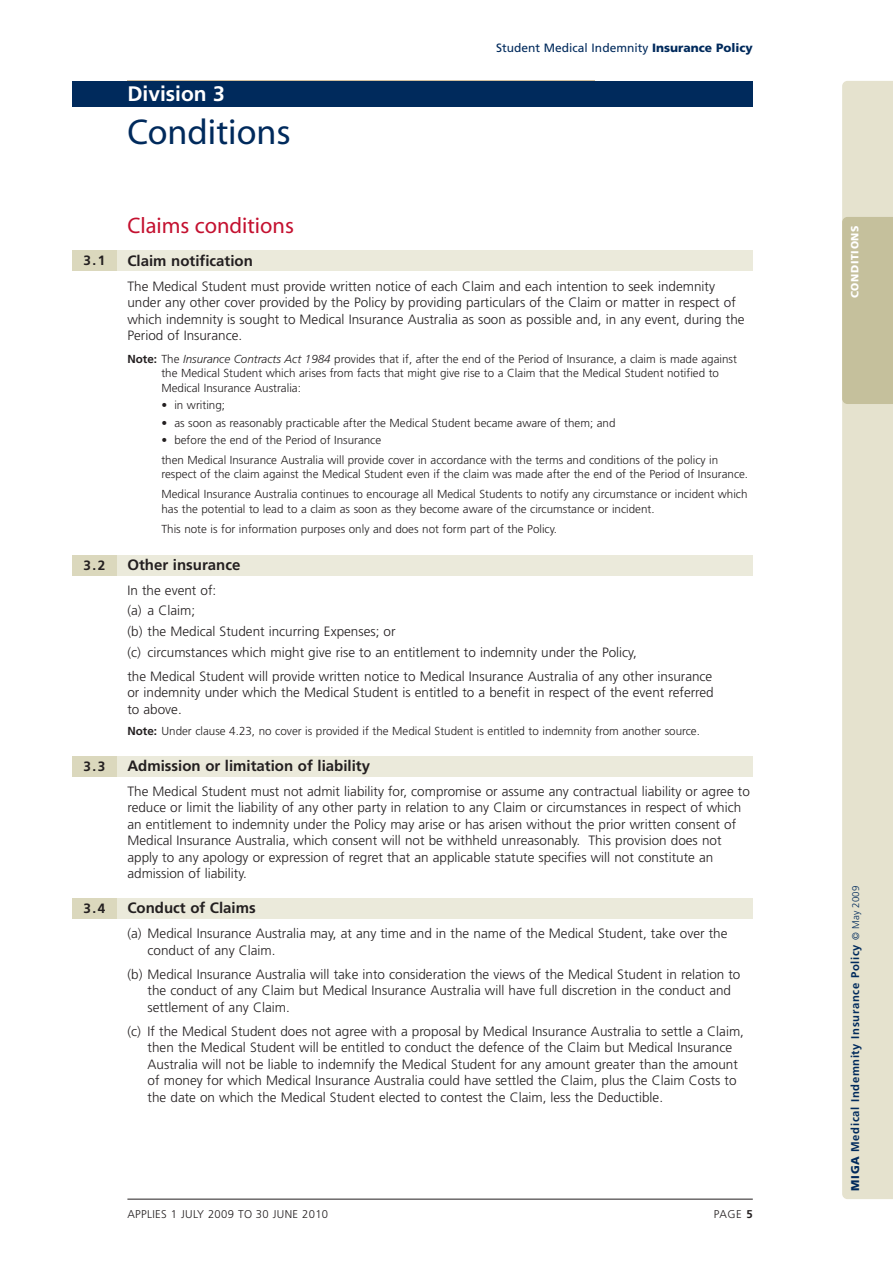
<style>
.page{position:relative;width:893px;height:1263px;background:#fff}
.page>*{position:absolute;margin:0;border:0;box-sizing:border-box;transform-origin:0 0}
.t1{font:36px "Myriad";color:#002a5c}
.t2{font:22.5px "Myriad";color:#c41130}
.t3{font:700 21px "Frutiger";color:#fff}
.t4{font:700 15px "Frutiger";color:#231f20}
.t5{font:300 13.5px/16.5px "Frutiger";color:#231f20}
.t6{font:700 13.5px "Frutiger";color:#231f20}
.t7{font:12px "Frutiger";color:#002a5c}
.t8{font:300 11.7px/14.2px "Frutiger";color:#231f20}
.t9{font:700 11.25px "Frutiger";letter-spacing:.055em;color:#002a5c}
.t10{font:300 11.25px "Frutiger";letter-spacing:.03em;color:#231f20}
.t11{font:900 10.5px "Frutiger";letter-spacing:.06em;color:#fff}
.s1{font-weight:900}
.s2{font-weight:700}
.s3{font-style:italic}
.s4{font-weight:300;font-size:9.75px}
</style>
<div class="page">
<hr style="left:127px;top:1199px;width:625px;height:1px;background:#231f20">
<div style="left:842px;top:81px;width:50px;height:1118px;background:#e5e2ce"></div>
<div style="left:842px;top:217px;width:50px;height:187px;background:#c5c09c"></div>
<div style="left:72px;top:756px;width:680px;height:21px;background:#ebeadb"></div>
<div style="left:72px;top:756px;width:45px;height:21px;background:#dbd8bd"></div>
<div style="left:72px;top:251px;width:680px;height:20px;background:#ebeadb"></div>
<div style="left:72px;top:555px;width:680px;height:20px;background:#ebeadb"></div>
<div style="left:72px;top:898px;width:680px;height:21px;background:#ebeadb"></div>
<div style="left:72px;top:251px;width:45px;height:20px;background:#dbd8bd"></div>
<div style="left:72px;top:555px;width:45px;height:20px;background:#dbd8bd"></div>
<div style="left:72px;top:898px;width:45px;height:21px;background:#dbd8bd"></div>
<div style="left:72px;top:81px;width:680px;height:25px;background:#002a5c"></div>
<h3 class="t3" style="left:127px;top:85px;width:99px">Division 3</h3>
<h1 class="t1" style="left:127px;top:119px;width:165px">Conditions</h1>
<p class="t7" style="left:496px;top:43px;width:258px">Student Medical Indemnity <span class="s1">Insurance Policy</span></p>
<p class="t6" style="left:84px;top:255px;width:23px">3.1</p>
<p class="t6" style="left:84px;top:560px;width:23px">3.2</p>
<p class="t6" style="left:84px;top:761px;width:23px">3.3</p>
<p class="t6" style="left:84px;top:903px;width:23px">3.4</p>
<h2 class="t2" style="left:127px;top:217px;width:168px">Claims conditions</h2>
<p class="t4" style="left:127px;top:255px;width:127px">Claim notification</p>
<p class="t5" style="left:127px;top:279px;width:618px">The Medical Student must provide written notice of each Claim and each intention to seek indemnity under any other cover provided by the Policy by providing particulars of the Claim or matter in respect of which indemnity is sought to Medical Insurance Australia as soon as possible and, in any event, during the Period of Insurance.</p>
<p class="t8" style="left:161px;top:353px;width:577px;text-indent:-34px"><span class="s2">Note:</span> The <span class="s3">Insurance Contracts Act 1984</span> provides that if, after the end of the Period of Insurance, a claim is made against the Medical Student which arises from facts that might give rise to a Claim that the Medical Student notified to<br>Medical Insurance Australia:</p>
<p class="t8" style="left:161px;top:399px;width:65px">• in writing;</p>
<p class="t8" style="left:161px;top:416px;width:455px">• as soon as reasonably practicable after the Medical Student became aware of them; and</p>
<p class="t8" style="left:161px;top:431px;width:558px;line-height:19.5px">• before the end of the Period of Insurance<br>then Medical Insurance Australia will provide cover in accordance with the terms and conditions of the policy in</p>
<p class="t8" style="left:161px;top:464px;width:588px;line-height:20.7px">respect of the claim against the Medical Student even if the claim was made after the end of the Period of Insurance.<br>Medical Insurance Australia continues to encourage all Medical Students to notify any circumstance or incident which</p>
<p class="t8" style="left:161px;top:499px;width:494px;line-height:20.7px">has the potential to lead to a claim as soon as they become aware of the circumstance or incident.<br>This note is for information purposes only and does not form part of the Policy.</p>
<p class="t4" style="left:127px;top:558px;width:114px">Other insurance</p>
<p class="t5" style="left:127px;top:581px;width:511px;line-height:20.7px">In the event of:<br>(a) a Claim;<br>(b) the Medical Student incurring Expenses; or<br>(c) circumstances which might give rise to an entitlement to indemnity under the Policy,</p>
<p class="t5" style="left:127px;top:669px;width:588px;text-align:justify">the Medical Student will provide written notice to Medical Insurance Australia of any other insurance or indemnity under which the Medical Student is entitled to a benefit in respect of the event referred to above.</p>
<p class="t8" style="left:127px;top:725px;width:574px"><span class="s2">Note:</span> Under clause 4.23, no cover is provided if the Medical Student is entitled to indemnity from another source.</p>
<p class="t4" style="left:127px;top:759px;width:244px">Admission or limitation of liability</p>
<p class="t5" style="left:127px;top:784px;width:624px">The Medical Student must not admit liability for, compromise or assume any contractual liability or agree to reduce or limit the liability of any other party in relation to any Claim or circumstances in respect of which an entitlement to indemnity under the Policy may arise or has arisen without the prior written consent of Medical Insurance Australia, which consent will not be withheld unreasonably. This provision does not apply to any apology or expression of regret that an applicable statute specifies will not constitute an admission of liability.</p>
<p class="t4" style="left:127px;top:902px;width:130px">Conduct of Claims</p>
<p class="t5" style="left:148px;top:926px;width:581px;text-indent:-20px">(a) Medical Insurance Australia may, at any time and in the name of the Medical Student, take over the conduct of any Claim.</p>
<p class="t5" style="left:148px;top:967px;width:594px;text-indent:-20px">(b) Medical Insurance Australia will take into consideration the views of the Medical Student in relation to the conduct of any Claim but Medical Insurance Australia will have full discretion in the conduct and settlement of any Claim.</p>
<p class="t5" style="left:148px;top:1024px;width:598px;text-indent:-20px">(c) If the Medical Student does not agree with a proposal by Medical Insurance Australia to settle a Claim, then the Medical Student will be entitled to conduct the defence of the Claim but Medical Insurance Australia will not be liable to indemnify the Medical Student for any amount greater than the amount of money for which Medical Insurance Australia could have settled the Claim, plus the Claim Costs to the date on which the Medical Student elected to contest the Claim, less the Deductible.</p>
<p class="t10" style="left:127px;top:1210px;width:202px">APPLIES 1 JULY 2009 TO 30 JUNE 2010</p>
<p class="t10" style="left:714px;top:1210px;width:40px">PAGE <span class="s2">5</span></p>
<p class="t11" style="left:850px;top:298px;width:74px;rotate:-90deg">CONDITIONS</p>
<p class="t9" style="left:850px;top:1191px;width:307px;rotate:-90deg"><span class="s1">MIGA</span> Medical Indemnity Insurance Policy <span class="s4">© May 2009</span></p>
</div>
